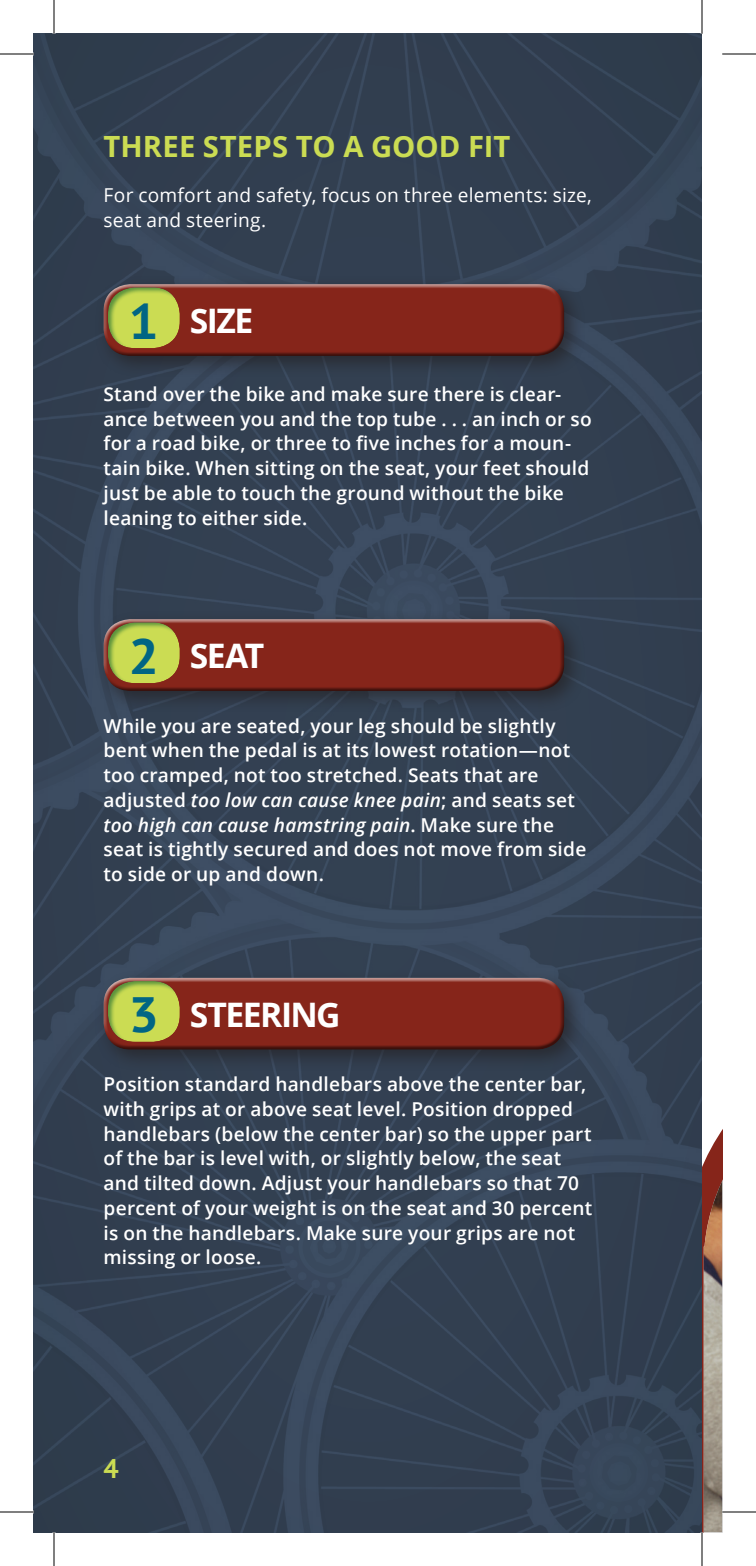
<style>
.page{position:relative;width:756px;height:1566px;background:#fff}
.page>*{position:absolute;margin:0;border:0;box-sizing:border-box;transform-origin:0 0}
.t1{font:700 49.5px "PT Sans Caption";color:#016584}
.t2{font:700 33.75px "Open Sans";letter-spacing:-.045em;color:#fff}
.t3{font:700 29.25px "Open Sans";letter-spacing:.005em;color:#cbdc53}
.t4{font:700 27px "PT Sans";color:#cbdc53}
.t5{font:600 19.12px/24.8px "Open Sans";letter-spacing:.015em;color:#fff}
.t6{font:19.12px/24.8px "Open Sans";letter-spacing:.015em;color:#fff}
.s1{font-style:italic}
</style>
<div class="page">
<img style="left:34px;top:34px;width:668px;height:1498px">
<svg style="left:687px;top:971px;width:35px;height:561px"></svg>
<img style="left:704px;top:1181px;width:18px;height:351px">
<div style="left:95px;top:275px;width:491px;height:103px;background:#231f20;opacity:.65"></div>
<div style="left:101px;top:280px;width:463px;height:65px;background:#fff;opacity:.75"></div>
<div style="left:104px;top:291px;width:463px;height:65px;background:#231f20;opacity:.65"></div>
<div style="left:95px;top:610px;width:491px;height:103px;background:#231f20;opacity:.65"></div>
<div style="left:101px;top:615px;width:463px;height:65px;background:#fff;opacity:.75"></div>
<div style="left:104px;top:626px;width:463px;height:65px;background:#231f20;opacity:.65"></div>
<div style="left:95px;top:969px;width:491px;height:103px;background:#231f20;opacity:.65"></div>
<div style="left:101px;top:974px;width:463px;height:65px;background:#fff;opacity:.75"></div>
<div style="left:104px;top:985px;width:463px;height:65px;background:#231f20;opacity:.65"></div>
<div style="left:106px;top:284px;width:76px;height:66px;background:#016584;opacity:.55"></div>
<div style="left:106px;top:619px;width:76px;height:66px;background:#016584;opacity:.55"></div>
<div style="left:106px;top:978px;width:76px;height:65px;background:#016584;opacity:.55"></div>
<hr style="left:0;top:54px;width:34px;height:1px;background:#000">
<hr style="left:722px;top:54px;width:34px;height:1px;background:#000">
<hr style="left:0;top:1512px;width:34px;height:1px;background:#000">
<hr style="left:722px;top:1512px;width:34px;height:1px;background:#000">
<hr style="left:54px;top:0;width:1px;height:34px;background:#000">
<hr style="left:54px;top:1532px;width:1px;height:34px;background:#000">
<hr style="left:702px;top:0;width:1px;height:34px;background:#000">
<hr style="left:702px;top:1532px;width:1px;height:34px;background:#000">
<h3 class="t3" style="left:104px;top:126px;width:409px">THREE STEPS TO A GOOD FIT</h3>
<p class="t6" style="left:104px;top:183px;width:490px">For comfort and safety, focus on three elements: size, seat and steering.</p>
<h1 class="t1" style="left:129px;top:288px;width:31px">1</h1>
<h2 class="t2" style="left:190px;top:297px;width:65px">SIZE</h2>
<p class="t5" style="left:104px;top:381px;width:490px">Stand over the bike and make sure there is clear&shy;ance between you and the top tube . . . an inch or so for a road bike, or three to five inches for a moun&shy;tain bike. When sitting on the seat, your feet should just be able to touch the ground without the bike leaning to either side.</p>
<h1 class="t1" style="left:129px;top:623px;width:31px">2</h1>
<h2 class="t2" style="left:190px;top:632px;width:76px">SEAT</h2>
<p class="t5" style="left:104px;top:713px;width:484px">While you are seated, your leg should be slightly bent when the pedal is at its lowest rotation—not too cramped, not too stretched. Seats that are adjusted <span class="s1">too low can cause knee pain</span>; and seats set <span class="s1">too high can cause hamstring pain</span>. Make sure the seat is tightly secured and does not move from side to side or up and down.</p>
<h1 class="t1" style="left:129px;top:982px;width:31px">3</h1>
<h2 class="t2" style="left:190px;top:991px;width:152px">STEERING</h2>
<p class="t5" style="left:104px;top:1072px;width:490px">Position standard handlebars above the center bar, with grips at or above seat level. Position dropped handlebars (below the center bar) so the upper part of the bar is level with, or slightly below, the seat and tilted down. Adjust your handlebars so that 70 percent of your weight is on the seat and 30 percent is on the handlebars. Make sure your grips are not missing or loose.</p>
<h3 class="t4" style="left:104px;top:1451px;width:17px">4</h3>
</div>
